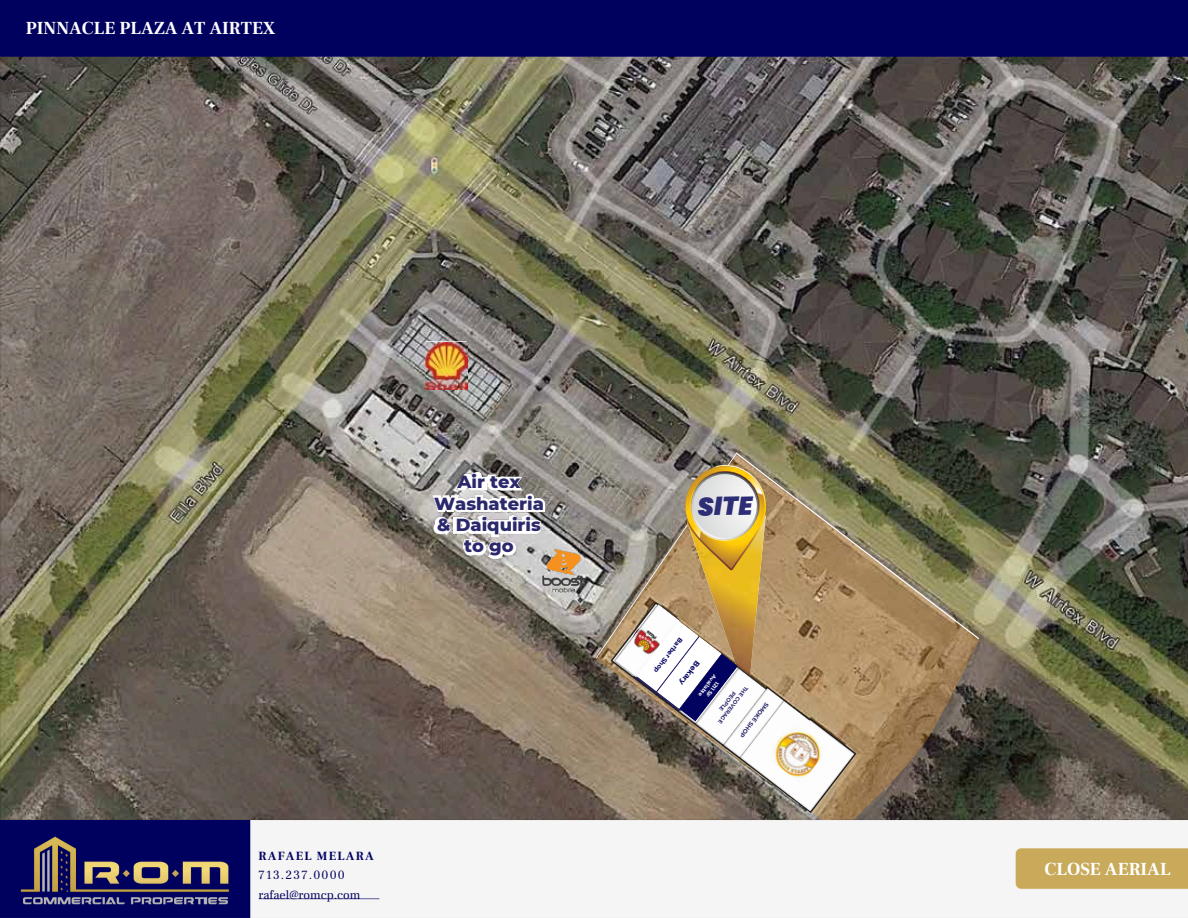
<style>
.page{position:relative;width:1188px;height:918px;background:#fff}
.page>*{position:absolute;margin:0;border:0;box-sizing:border-box;transform-origin:0 0}
.t1{font:italic 900 25.8px "Poppins";color:#2d2e75}
.t2{font:700 18px "Frank Ruhl Libre";color:#fff}
.t3{font:800 17.85px/21.3px "Montserrat";color:#2b286b;text-align:center}
.t4{font:12.45px "Frank Ruhl Libre";color:#020360}
.t5{font:700 12.3px/19.2px "Frank Ruhl Libre";letter-spacing:.095em;color:#020360}
.t6{font:700 7.5px "Montserrat";color:#020360}
.t7{font:700 6.45px "Montserrat";color:#020360}
.t8{font:700 6px "Montserrat";color:#2b286b}
.t9{font:700 5.4px "Montserrat";color:#2b286b}
.t10{font:700 5.25px "Montserrat";color:#fff}
.s1{font-weight:400}
</style>
<div class="page">
<img style="left:0;top:0;width:1188px;height:812px">
<img style="left:596px;top:454px;width:383px;height:358px">
<img style="left:426px;top:343px;width:41px;height:47px">
<img style="left:425px;top:464px;width:168px;height:135px">
<img style="left:688px;top:570px;width:78px;height:24px">
<img style="left:683px;top:465px;width:83px;height:105px">
<img style="left:604px;top:594px;width:260px;height:218px">
<img style="left:0;top:812px;width:1188px;height:106px">
<img style="left:611px;top:599px;width:246px;height:213px">
<img style="left:766px;top:721px;width:63px;height:63px">
<svg style="left:636px;top:621px;width:102px;height:101px"></svg>
<h5 class="t2" style="left:26px;top:17px;width:251px">PINNACLE PLAZA AT AIRTEX</h5>
<h1 class="t3" style="left:434px;top:471px;width:111px">Air tex<br>Washateria &amp; Daiquiris to go</h1>
<p class="t5" style="left:259px;top:847px;width:117px">RAFAEL MELARA<br><span class="s1">713.237.0000</span></p>
<p class="t4" style="left:259px;top:887px;width:104px">rafael@romcp.com</p>
<p class="t1" style="left:697px;top:488px;width:56px;rotate:-1deg">SITE</p>
<p class="t7" style="left:684px;top:641px;width:44px;rotate:128deg">Ba br er Shop</p>
<p class="t6" style="left:702px;top:665px;width:29px;rotate:128deg">Bekary</p>
<h6 class="t10" style="left:718px;top:677px;width:27px;rotate:128deg">Avai al b el</h6>
<p class="t10" style="left:720px;top:684px;width:19px;rotate:128deg">121 SF</p>
<p class="t9" style="left:750px;top:689px;width:47px;rotate:128deg">THE COVERAGE</p>
<p class="t9" style="left:737px;top:694px;width:25px;rotate:128deg">PEOPLE</p>
<p class="t8" style="left:770px;top:705px;width:44px;rotate:128deg">SMOKE SHOP</p>
<p class="t2" style="left:1044px;top:857px;width:128px">CLOSE AERIAL</p>
</div>
